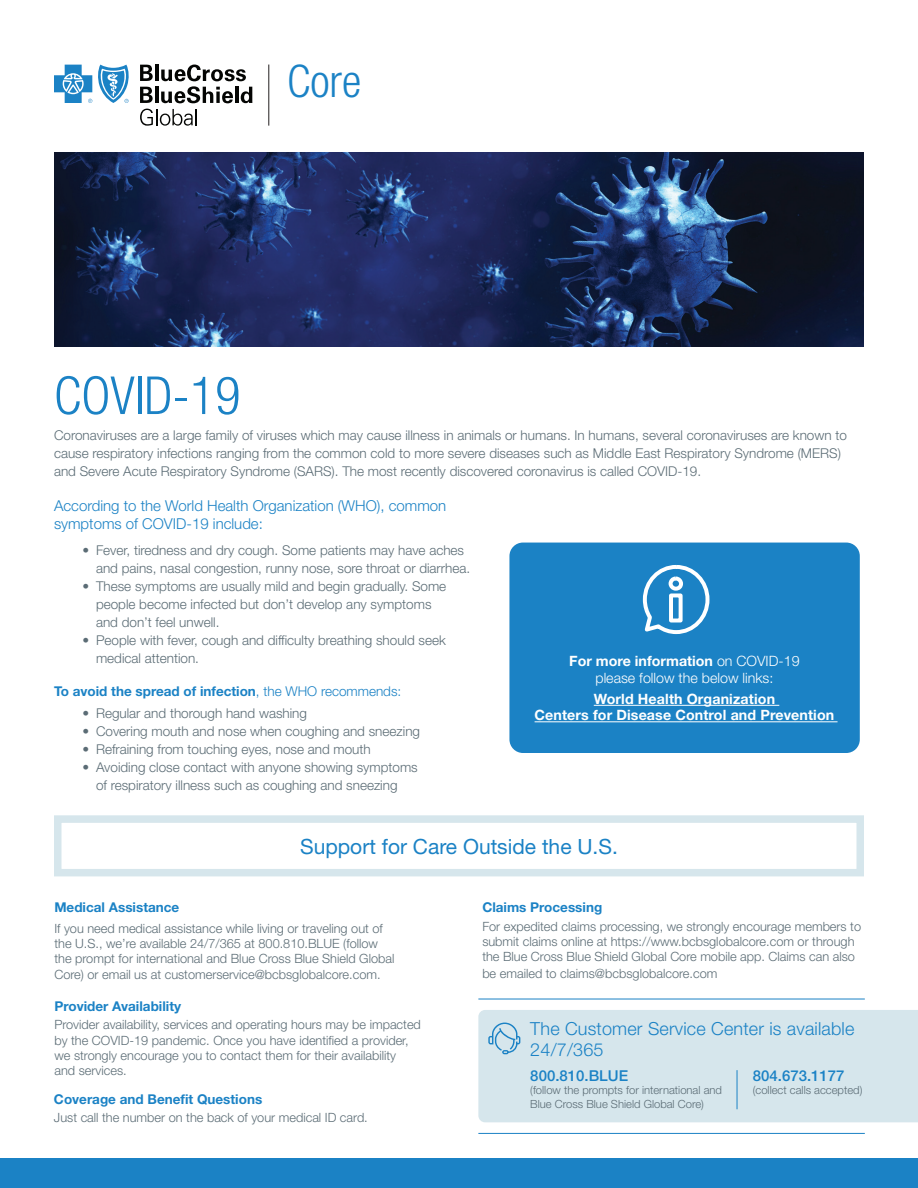
<style>
.page{position:relative;width:918px;height:1188px;background:#fff}
.page>*{position:absolute;margin:0;border:0;box-sizing:border-box;transform-origin:0 0}
.t1{font:300 condensed 52.5px "Helvetica Neue LT Std";color:#1b82c5}
.t2{font:300 condensed 45px "Helvetica Neue LT Std";color:#1b82c5}
.t3{font:21px "Helvetica Neue LT Std";color:#1b82c5}
.t4{font:300 18px/21.6px "Helvetica Neue LT Std";letter-spacing:.01em;color:#1b82c5}
.t5{font:300 15px/18px "Helvetica Neue LT Std";color:#1b82c5}
.t6{font:500 15px "Helvetica Neue LT Std";color:#1b82c5}
.t7{font:700 14.25px/16.5px "Helvetica Neue LT Std";letter-spacing:.01em;color:#fff;text-align:center}
.t8{font:300 14.25px/16.5px "Helvetica Neue LT Std";color:#fff;text-align:center}
.t9{font:300 13.5px/18px "Helvetica Neue LT Std";color:#5b6c75}
.t10{font:700 13.5px "Helvetica Neue LT Std";color:#1b82c5}
.t11{font:300 12.75px/15.3px "Helvetica Neue LT Std";color:#5b6c75}
.t12{font:300 11.25px/13.5px "Helvetica Neue LT Std";color:#5b6c75}
.s1{font-weight:300}
.s2{font-weight:700}
</style>
<div class="page">
<div style="left:478px;top:1010px;width:440px;height:112px;background:#d6e6ec"></div>
<svg style="left:140px;top:65px;width:13px;height:16px"></svg>
<hr style="left:155px;top:65px;width:3px;height:16px;background:#040503">
<svg style="left:140px;top:87px;width:13px;height:16px"></svg>
<hr style="left:155px;top:87px;width:3px;height:16px;background:#040503">
<svg style="left:161px;top:65px;width:91px;height:38px"></svg>
<svg style="left:54px;top:65px;width:75px;height:38px"></svg>
<svg style="left:140px;top:109px;width:57px;height:17px"></svg>
<hr style="left:268px;top:65px;width:1px;height:61px;background:#231f20">
<div style="left:509px;top:543px;width:351px;height:210px;background:#1b82c5;border-radius:14px"></div>
<hr style="left:594px;top:705px;width:185px;height:1px;background:#fff">
<hr style="left:535px;top:721px;width:303px;height:1px;background:#fff">
<svg style="left:642px;top:565px;width:68px;height:70px"></svg>
<div style="left:54px;top:815px;width:810px;height:61px;border:8px solid #d6e6ec"></div>
<div style="left:0;top:1158px;width:918px;height:30px;background:#1b82c5"></div>
<img style="left:54px;top:152px;width:810px;height:194px">
<svg style="left:488px;top:1023px;width:32px;height:31px"></svg>
<hr style="left:478px;top:999px;width:387px;height:1px;background:#1b82c5">
<hr style="left:478px;top:1133px;width:387px;height:1px;background:#1b82c5">
<hr style="left:737px;top:1070px;width:1px;height:39px;background:#1b82c5">
<h2 class="t2" style="left:287px;top:55px;width:76px">Core</h2>
<h1 class="t1" style="left:54px;top:365px;width:188px">COVID-19</h1>
<p class="t9" style="left:54px;top:426px;width:794px">Coronaviruses are a large family of viruses which may cause illness in animals or humans. In humans, several coronaviruses are known to cause respiratory infections ranging from the common cold to more severe diseases such as Middle East Respiratory Syndrome (MERS) and Severe Acute Respiratory Syndrome (SARS). The most recently discovered coronavirus is called COVID-19.</p>
<p class="t5" style="left:54px;top:497px;width:394px">According to the World Health Organization (WHO), common symptoms of COVID-19 include:</p>
<p class="t9" style="left:96px;top:541px;width:376px;text-indent:-14px">• Fever, tiredness and dry cough. Some patients may have aches and pains, nasal congestion, runny nose, sore throat or diarrhea.</p>
<p class="t9" style="left:96px;top:577px;width:352px;text-indent:-14px">• These symptoms are usually mild and begin gradually. Some people become infected but don’t develop any symptoms and don’t feel unwell.</p>
<p class="t9" style="left:96px;top:631px;width:351px;text-indent:-14px">• People with fever, cough and difficulty breathing should seek medical attention.</p>
<p class="t10" style="left:54px;top:683px;width:349px">To avoid the spread of infection<span class="s1">, the WHO recommends:</span></p>
<p class="t9" style="left:82px;top:704px;width:226px">• Regular and thorough hand washing</p>
<p class="t9" style="left:82px;top:722px;width:339px">• Covering mouth and nose when coughing and sneezing</p>
<p class="t9" style="left:82px;top:740px;width:290px">• Refraining from touching eyes, nose and mouth</p>
<p class="t9" style="left:82px;top:758px;width:337px;text-align:center">• Avoiding close contact with anyone showing symptoms of respiratory illness such as coughing and sneezing</p>
<p class="t8" style="left:569px;top:653px;width:232px"><span class="s2">For more information</span> on COVID-19 please follow the below links:</p>
<p class="t7" style="left:535px;top:690px;width:301px">World Health Organization<br>Centers for Disease Control and Prevention</p>
<h3 class="t3" style="left:300px;top:834px;width:319px">Support for Care Outside the U.S.</h3>
<p class="t10" style="left:54px;top:899px;width:126px">Medical Assistance</p>
<p class="t10" style="left:482px;top:899px;width:121px">Claims Processing</p>
<p class="t11" style="left:54px;top:920px;width:342px">If you need medical assistance while living or traveling out of the U.S., we’re available 24/7/365 at 800.810.BLUE (follow the prompt for international and Blue Cross Blue Shield Global Core) or email us at customerservice@bcbsglobalcore.com.</p>
<p class="t11" style="left:482px;top:918px;width:380px">For expedited claims processing, we strongly encourage members to submit claims online at https://www.bcbsglobalcore.com or through the Blue Cross Blue Shield Global Core mobile app. Claims can also be emailed to claims@bcbsglobalcore.com</p>
<p class="t11" style="left:54px;top:1017px;width:368px">Provider availability, services and operating hours may be impacted by the COVID-19 pandemic. Once you have identified a provider, we strongly encourage you to contact them for their availability<br>and services.</p>
<p class="t11" style="left:54px;top:1109px;width:315px">Just call the number on the back of your medical ID card.</p>
<p class="t10" style="left:54px;top:998px;width:128px">Provider Availability</p>
<h3 class="t4" style="left:530px;top:1017px;width:326px">The Customer Service Center is available<br>24/7/365</h3>
<p class="t6" style="left:530px;top:1067px;width:99px">800.810.BLUE</p>
<p class="t12" style="left:530px;top:1083px;width:193px">(follow the prompts for international and<br>Blue Cross Blue Shield Global Core)</p>
<p class="t6" style="left:753px;top:1067px;width:93px">804.673.1177</p>
<p class="t12" style="left:753px;top:1083px;width:111px">(collect calls accepted)</p>
<p class="t10" style="left:54px;top:1091px;width:210px">Coverage and Benefit Questions</p>
</div>
